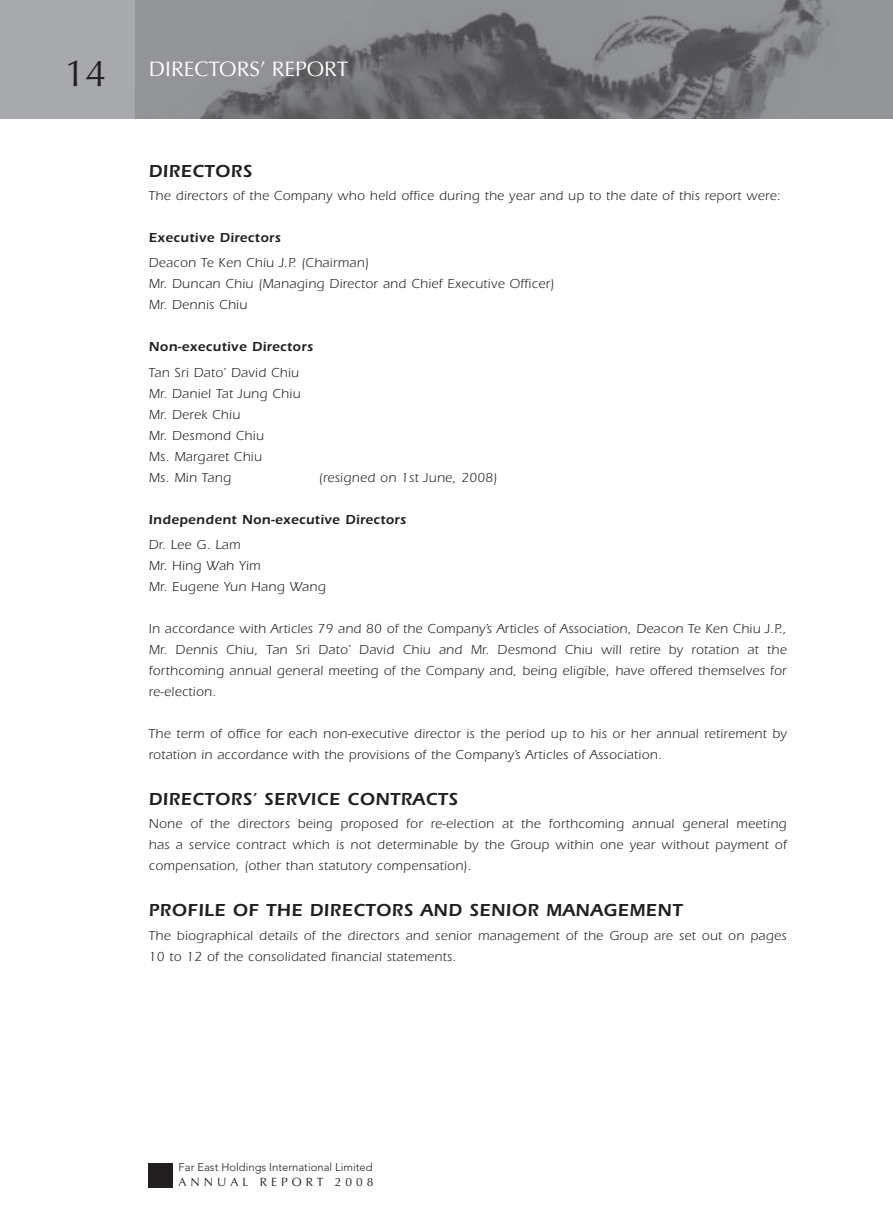
<style>
.page{position:relative;width:893px;height:1212px;background:#fff}
.page>*{position:absolute;margin:0;border:0;box-sizing:border-box;transform-origin:0 0}
.t1{font:37.5px "Optima LT Std";color:#231f20}
.t2{font:21px "Optima LT Std";color:#fff}
.t3{font:600 18px "ITC Eras Std";letter-spacing:.03em;color:#231f20}
.t4{font:13.5px/21px "ITC Eras Std";letter-spacing:.03em;color:#231f20}
.t5{font:600 13.5px "ITC Eras Std";letter-spacing:.03em;color:#231f20}
.t6{font:12px "Optima LT Std";letter-spacing:.33em;color:#231f20}
.t7{font:300 11.25px "Avenir LT Std";color:#231f20}
</style>
<div class="page">
<div style="left:0;top:0;width:893px;height:119px;background:#939598"></div>
<div style="left:149px;top:1163px;width:24px;height:24px;background:#231f20"></div>
<img style="left:199px;top:0;width:631px;height:119px">
<div style="left:0;top:0;width:135px;height:119px;background:#a8a9ad"></div>
<h1 class="t1" style="left:65px;top:60px;width:43px">14</h1>
<h2 class="t2" style="left:149px;top:61px;width:201px">DIRECTORS’ REPORT</h2>
<h3 class="t3" style="left:149px;top:164px;width:105px">DIRECTORS</h3>
<p class="t4" style="left:149px;top:187px;width:633px">The directors of the Company who held office during the year and up to the date of this report were:</p>
<p class="t5" style="left:149px;top:233px;width:134px">Executive Directors</p>
<p class="t4" style="left:149px;top:254px;width:407px">Deacon Te Ken Chiu J.P. (Chairman)<br>Mr. Duncan Chiu (Managing Director and Chief Executive Officer)<br>Mr. Dennis Chiu</p>
<p class="t5" style="left:149px;top:342px;width:166px">Non-executive Directors</p>
<p class="t4" style="left:149px;top:363px;width:153px">Tan Sri Dato’ David Chiu<br>Mr. Daniel Tat Jung Chiu<br>Mr. Derek Chiu<br>Mr. Desmond Chiu<br>Ms. Margaret Chiu<br>Ms. Min Tang</p>
<p class="t4" style="left:319px;top:468px;width:180px">(resigned on 1st June, 2008)</p>
<p class="t5" style="left:149px;top:514px;width:259px">Independent Non-executive Directors</p>
<p class="t4" style="left:149px;top:535px;width:179px">Dr. Lee G. Lam<br>Mr. Hing Wah Yim<br>Mr. Eugene Yun Hang Wang</p>
<p class="t4" style="left:149px;top:619px;width:639px;text-align:justify">In accordance with Articles 79 and 80 of the Company’s Articles of Association, Deacon Te Ken Chiu J.P., Mr. Dennis Chiu, Tan Sri Dato’ David Chiu and Mr. Desmond Chiu will retire by rotation at the forthcoming annual general meeting of the Company and, being eligible, have offered themselves for re-election.</p>
<p class="t4" style="left:149px;top:724px;width:639px">The term of office for each non-executive director is the period up to his or her annual retirement by rotation in accordance with the provisions of the Company’s Articles of Association.</p>
<h3 class="t3" style="left:149px;top:792px;width:311px">DIRECTORS’ SERVICE CONTRACTS</h3>
<p class="t4" style="left:149px;top:815px;width:639px;text-align:justify">None of the directors being proposed for re-election at the forthcoming annual general meeting has a service contract which is not determinable by the Group within one year without payment of compensation, (other than statutory compensation).</p>
<h3 class="t3" style="left:149px;top:903px;width:535px">PROFILE OF THE DIRECTORS AND SENIOR MANAGEMENT</h3>
<p class="t4" style="left:149px;top:926px;width:639px">The biographical details of the directors and senior management of the Group are set out on pages<br>10 to 12 of the consolidated financial statements.</p>
<p class="t7" style="left:179px;top:1161px;width:196px">Far East Holdings International Limited</p>
<p class="t6" style="left:179px;top:1178px;width:196px">ANNUAL REPORT 2008</p>
</div>
